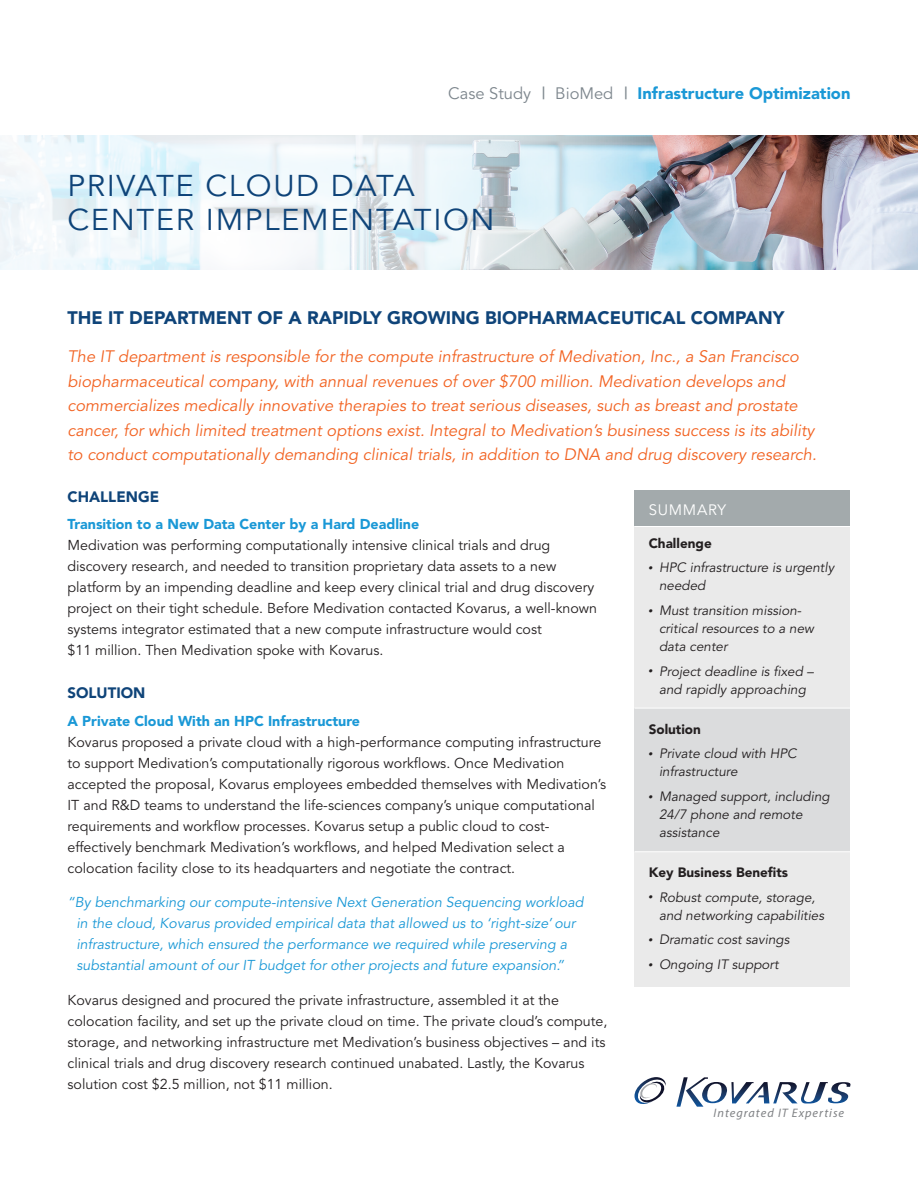
<style>
.page{position:relative;width:918px;height:1188px;background:#fff}
.page>*{position:absolute;margin:0;border:0;box-sizing:border-box;transform-origin:0 0}
.t1{font:29.85px/34.5px "Avenir";letter-spacing:.05em;color:#0f4479;scale:1.04 1}
.t2{font:900 18px "Avenir";color:#0f4479}
.t3{font:italic 16.5px/24.6px "Avenir";color:#f26221}
.t4{font:900 16.5px "Avenir";color:#1a98d6}
.t5{font:900 15px "Avenir";color:#0f4479}
.t6{font:15px "Avenir";letter-spacing:.05em;color:#fff}
.t7{font:14.25px/21px "Avenir";color:#231f20}
.t8{font:italic 14.25px/21px "Avenir";color:#1a98d6}
.t9{font:900 14.25px "Avenir";color:#1a98d6}
.t10{font:italic 13.5px/18px "Avenir";color:#231f20}
.t11{font:900 13.5px "Avenir";color:#231f20}
.t12{font:italic 12.3px "Myriad Pro";letter-spacing:.08em;color:#808285}
.s1{font-weight:400;color:#7d868d}
.s2{font-weight:500;color:#7d868d}
.s3{font-size:9px}
</style>
<div class="page">
<img style="left:662px;top:135px;width:256px;height:135px">
<div style="left:634px;top:490px;width:216px;height:36px;background:#a3aaac"></div>
<div style="left:634px;top:708px;width:216px;height:144px;background:#dbdcdd"></div>
<div style="left:634px;top:852px;width:216px;height:135px;background:#eaeaea"></div>
<div style="left:634px;top:526px;width:216px;height:182px;background:#eaeaea"></div>
<svg style="left:634px;top:1077px;width:216px;height:30px"></svg>
<hr style="left:634px;top:526px;width:216px;height:1px;background:#fff">
<hr style="left:634px;top:708px;width:216px;height:1px;background:#fff">
<hr style="left:634px;top:851px;width:216px;height:1px;background:#fff">
<svg style="left:0;top:135px;width:662px;height:135px"></svg>
<p class="t4" style="left:448px;top:83px;width:404px"><span class="s1">Case Study</span> <span class="s2">|</span> <span class="s1">BioMed</span> <span class="s2">|</span> Infrastructure Optimization</p>
<p class="t1" style="left:68px;top:169px;width:412px">PRIVATE CLOUD DATA<br>CENTER IMPLEMENTATION</p>
<p class="t2" style="left:68px;top:307px;width:718px">THE IT DEPARTMENT OF A RAPIDLY GROWING BIOPHARMACEUTICAL COMPANY</p>
<p class="t3" style="left:68px;top:345px;width:751px">The IT department is responsible for the compute infrastructure of Medivation, Inc., a San Francisco biopharmaceutical company, with annual revenues of over $700 million. Medivation develops and commercializes medically innovative therapies to treat serious diseases, such as breast and prostate cancer, for which limited treatment options exist. Integral to Medivation’s business success is its ability to conduct computationally demanding clinical trials, in addition to DNA and drug discovery research.</p>
<p class="t5" style="left:68px;top:487px;width:93px">CHALLENGE</p>
<p class="t9" style="left:68px;top:516px;width:353px">Transition to a New Data Center by a Hard Deadline</p>
<p class="t7" style="left:68px;top:535px;width:531px">Medivation was performing computationally intensive clinical trials and drug discovery research, and needed to transition proprietary data assets to a new platform by an impending deadline and keep every clinical trial and drug discovery project on their tight schedule. Before Medivation contacted Kovarus, a well-known systems integrator estimated that a new compute infrastructure would cost<br>$11 million. Then Medivation spoke with Kovarus.</p>
<p class="t5" style="left:68px;top:684px;width:80px">SOLUTION</p>
<p class="t9" style="left:68px;top:712px;width:294px">A Private Cloud With an HPC Infrastructure</p>
<p class="t7" style="left:68px;top:732px;width:540px">Kovarus proposed a private cloud with a high-performance computing infrastructure to support Medivation’s computationally rigorous workflows. Once Medivation accepted the proposal, Kovarus employees embedded themselves with Medivation’s IT and R&amp;D teams to understand the life-sciences company’s unique computational requirements and workflow processes. Kovarus setup a public cloud to cost&shy;effectively benchmark Medivation’s workflows, and helped Medivation select a colocation facility close to its headquarters and negotiate the contract.</p>
<p class="t8" style="left:76px;top:892px;width:508px;text-indent:-9px">“By benchmarking our compute-intensive Next Generation Sequencing workload in the cloud, Kovarus provided empirical data that allowed us to ‘right-size’ our infrastructure, which ensured the performance we required while preserving a substantial amount of our IT budget for other projects and future expansion.”</p>
<p class="t7" style="left:68px;top:990px;width:542px">Kovarus designed and procured the private infrastructure, assembled it at the colocation facility, and set up the private cloud on time. The private cloud’s compute, storage, and networking infrastructure met Medivation’s business objectives – and its clinical trials and drug discovery research continued unabated. Lastly, the Kovarus solution cost $2.5 million, not $11 million.</p>
<p class="t6" style="left:649px;top:501px;width:79px">SUMMARY</p>
<p class="t11" style="left:649px;top:535px;width:65px">Challenge</p>
<p class="t10" style="left:659px;top:559px;width:177px;text-indent:-11px"><span class="s3">•</span> HPC infrastructure is urgently needed</p>
<p class="t10" style="left:659px;top:602px;width:156px;text-indent:-11px"><span class="s3">•</span> Must transition mission&shy;critical resources to a new data center</p>
<p class="t10" style="left:648px;top:663px;width:167px;text-align:center"><span class="s3">•</span> Project deadline is fixed – and rapidly approaching</p>
<p class="t11" style="left:649px;top:721px;width:54px">Solution</p>
<p class="t10" style="left:659px;top:745px;width:139px;text-indent:-11px"><span class="s3">•</span> Private cloud with HPC infrastructure</p>
<p class="t10" style="left:659px;top:788px;width:172px;text-indent:-11px"><span class="s3">•</span> Managed support, including<br>24/7 phone and remote assistance</p>
<p class="t11" style="left:649px;top:864px;width:141px">Key Business Benefits</p>
<p class="t10" style="left:659px;top:888px;width:167px;text-indent:-11px"><span class="s3">•</span> Robust compute, storage, and networking capabilities</p>
<p class="t10" style="left:648px;top:931px;width:143px"><span class="s3">•</span> Dramatic cost savings</p>
<p class="t10" style="left:648px;top:956px;width:132px"><span class="s3">•</span> Ongoing IT support</p>
<p class="t12" style="left:714px;top:1105px;width:132px">Integrated IT Expertise</p>
</div>
